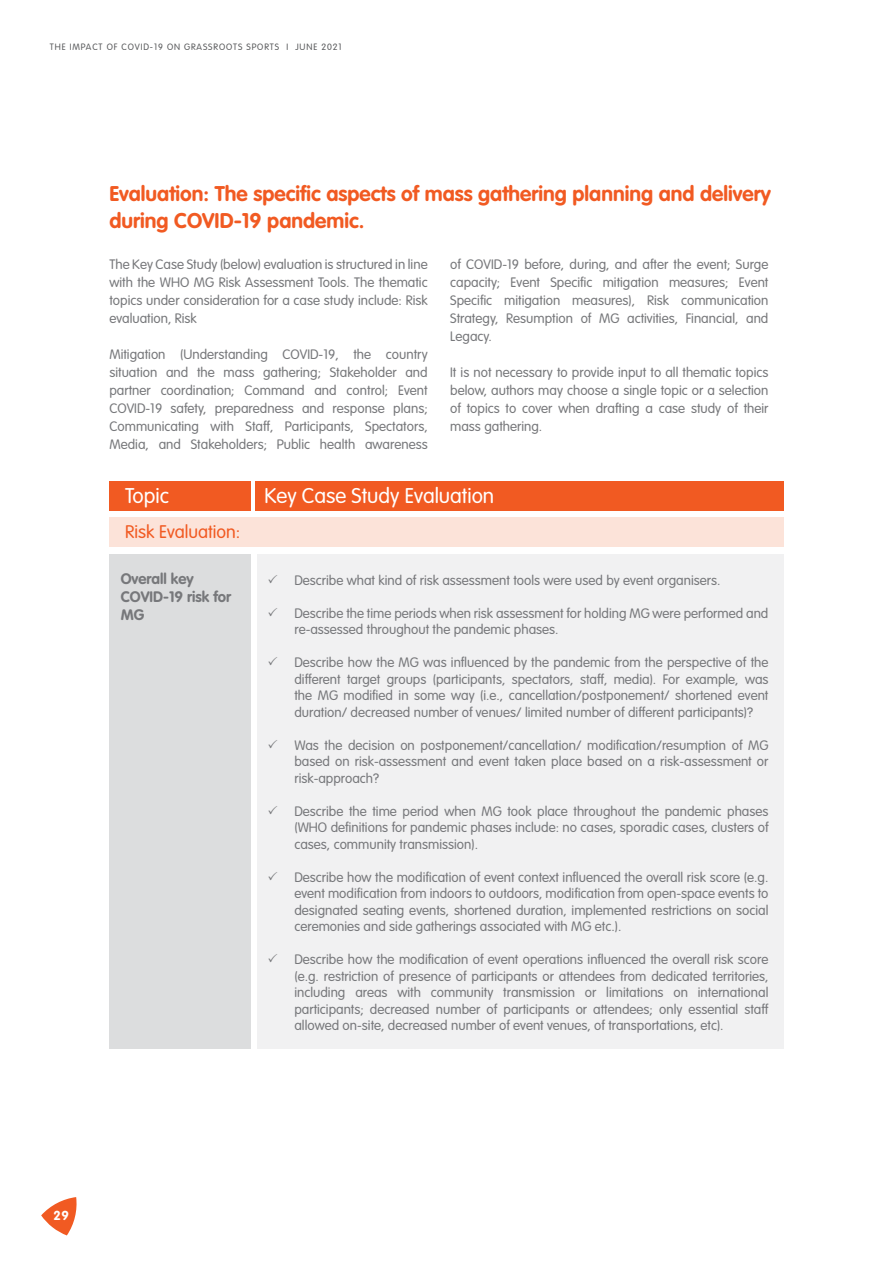
<style>
.page{position:relative;width:893px;height:1263px;background:#fff}
.page>*{position:absolute;margin:0;border:0;box-sizing:border-box;transform-origin:0 0}
.H1_number{font:700 21px/27px "VAG Rounded Std";color:#f15a22}
.H1_number-2{font:300 21px "VAG Rounded Std";color:#fff}
.H1_number-3{font:300 18px "VAG Rounded Std";color:#f15a22}
.H1_number-4{font:700 15px/18px "VAG Rounded Std";color:#77787b}
.H1_number-5{font:300 13.5px/18px "VAG Rounded Std";color:#77787b;text-align:justify}
.t1{font:700 12.9px "VAG Rounded Std";color:#fff}
.t2{font:300 9px "VAG Rounded LT";letter-spacing:.1em;color:#58595b}
</style>
<div class="page">
<svg style="left:41px;top:1197px;width:36px;height:38px"></svg>
<div style="left:109px;top:482px;width:142px;height:29px;background:#f15a22"></div>
<div style="left:109px;top:554px;width:142px;height:494px;background:#dcddde"></div>
<div style="left:257px;top:554px;width:526px;height:494px;background:#f1f1f2"></div>
<div style="left:255px;top:482px;width:528px;height:29px;background:#f15a22"></div>
<div style="left:109px;top:518px;width:674px;height:29px;background:#fce3d9"></div>
<p class="t2" style="left:50px;top:42px;width:293px">THE IMPACT OF COVID-19 ON GRASSROOTS SPORTS I JUNE 2021</p>
<p class="H1_number" style="left:109px;top:181px;width:663px">Evaluation: The specific aspects of mass gathering planning and delivery during COVID-19 pandemic.</p>
<p class="H1_number-5" style="left:109px;top:255px;width:320px">The Key Case Study (below) evaluation is structured in line with the WHO MG Risk Assessment Tools. The thematic topics under consideration for a case study include: Risk evaluation, Risk</p>
<p class="H1_number-5" style="left:109px;top:345px;width:320px">Mitigation (Understanding COVID-19, the country situation and the mass gathering; Stakeholder and partner coordination; Command and control; Event COVID-19 safety, preparedness and response plans; Communicating with Staff, Participants, Spectators, Media, and Stakeholders; Public health awareness</p>
<p class="H1_number-5" style="left:450px;top:255px;width:320px">of COVID-19 before, during, and after the event; Surge capacity; Event Specific mitigation measures; Event Specific mitigation measures), Risk communication Strategy, Resumption of MG activities, Financial, and Legacy.</p>
<p class="H1_number-5" style="left:450px;top:363px;width:320px">It is not necessary to provide input to all thematic topics below, authors may choose a single topic or a selection of topics to cover when drafting a case study of their mass gathering.</p>
<p class="H1_number-2" style="left:125px;top:483px;width:45px">Topic</p>
<p class="H1_number-3" style="left:125px;top:521px;width:117px">Risk Evaluation:</p>
<p class="H1_number-4" style="left:121px;top:570px;width:112px">Overall key<br>COVID-19 risk for<br>MG</p>
<p class="H1_number-2" style="left:264px;top:483px;width:231px">Key Case Study Evaluation</p>
<p class="H1_number-5" style="left:294px;top:571px;width:427px">Describe what kind of risk assessment tools were used by event organisers.</p>
<p class="H1_number-5" style="left:294px;top:605px;width:475px;line-height:16.5px">Describe the time periods when risk assessment for holding MG were performed and re-assessed throughout the pandemic phases.</p>
<p class="H1_number-5" style="left:294px;top:655px;width:476px;line-height:16.5px">Describe how the MG was influenced by the pandemic from the perspective of the different target groups (participants, spectators, staff, media). For example, was the MG modified in some way (i.e., cancellation/postponement/ shortened event duration/ decreased number of venues/ limited number of different participants)?</p>
<p class="H1_number-5" style="left:294px;top:737px;width:476px;line-height:16.5px">Was the decision on postponement/cancellation/ modification/resumption of MG based on risk-assessment and event taken place based on a risk-assessment or risk-approach?</p>
<p class="H1_number-5" style="left:294px;top:803px;width:476px;line-height:16.5px">Describe the time period when MG took place throughout the pandemic phases (WHO definitions for pandemic phases include: no cases, sporadic cases, clusters of cases, community transmission).</p>
<p class="H1_number-5" style="left:294px;top:869px;width:476px;line-height:16.5px">Describe how the modification of event context influenced the overall risk score (e.g. event modification from indoors to outdoors, modification from open-space events to designated seating events, shortened duration, implemented restrictions on social ceremonies and side gatherings associated with MG etc.).</p>
<p class="H1_number-5" style="left:294px;top:952px;width:476px;line-height:16.5px">Describe how the modification of event operations influenced the overall risk score (e.g. restriction of presence of participants or attendees from dedicated territories, including areas with community transmission or limitations on international participants; decreased number of participants or attendees; only essential staff allowed on-site, decreased number of event venues, of transportations, etc).</p>
<p class="t1" style="left:54px;top:1208px;width:17px">29</p>
</div>
